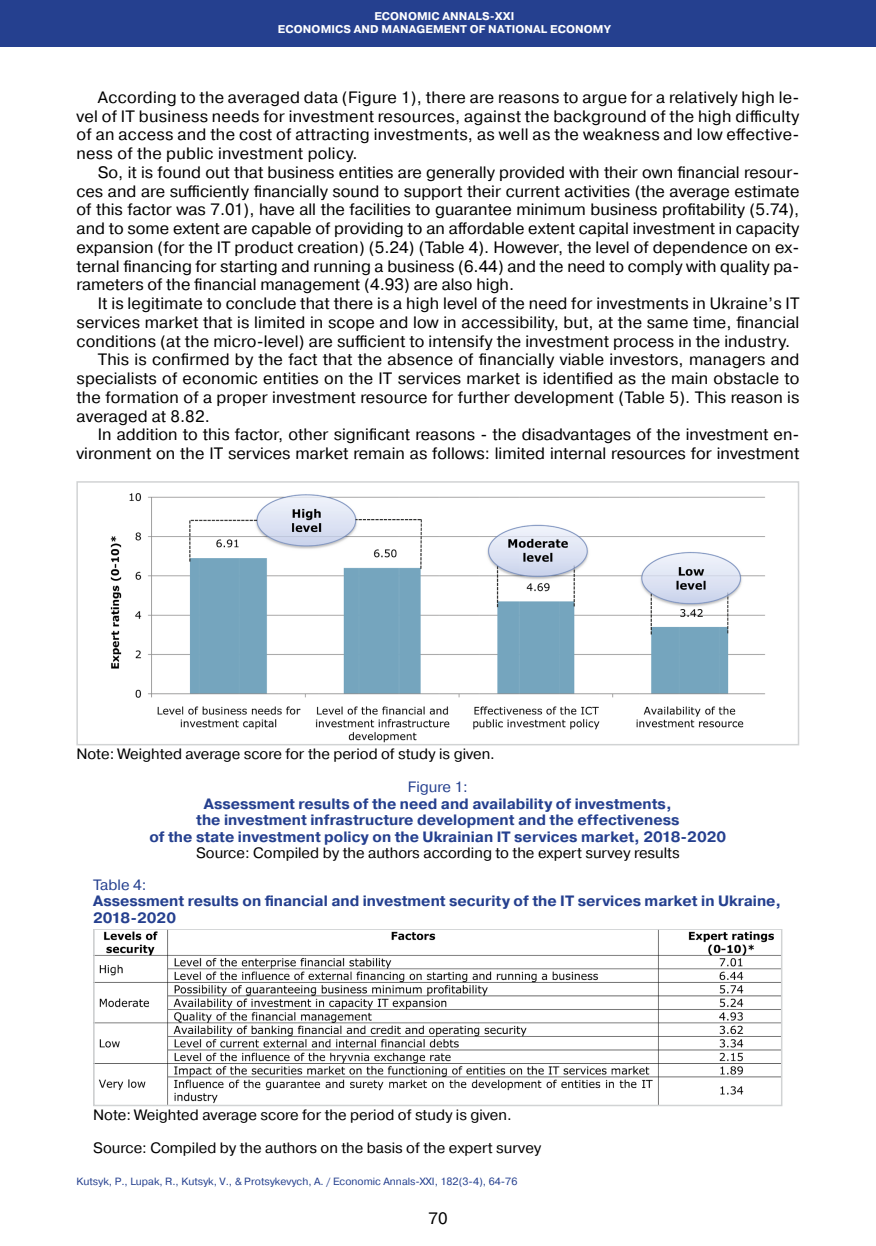
<style>
.page{position:relative;width:876px;height:1246px;background:#fff}
.page>*{position:absolute;margin:0;border:0;box-sizing:border-box;transform-origin:0 0}
.Абзац_2019{font:16.5px/18.8px "Pragmatica";color:#000;text-align:justify}
.Абзац_2019-2{font:16.5px/18.8px "Pragmatica";letter-spacing:.02em;color:#000}
.Таблицы___рисунки_ша{font:700 15px/16.5px "Pragmatica";color:#25408f}
.Таблицы__рисунки__по{font:15px "Pragmatica";color:#000}
.Таблицы___рисунки_ша-2{font:15px "Pragmatica";color:#25408f}
.Посада_2016{font:700 11.25px "Pragmatica";letter-spacing:.01em;color:#fff}
.Нижний_колонтитул_20{font:10.5px "Pragmatica";color:#25408f}
</style>
<div class="page">
<div style="left:0;top:0;width:876px;height:47px;background:#25408f"></div>
<img style="left:96px;top:931px;width:683px;height:172px">
<div style="left:93px;top:928px;width:689px;height:178px;border:2px solid #d1d3d4"></div>
<img style="left:110px;top:493px;width:655px;height:249px">
<div style="left:76px;top:481px;width:723px;height:264px;border:2px solid #d1d3d4"></div>
<p class="Посада_2016" style="left:374px;top:9px;width:142px">ECONOMIC ANNALS-XXI</p>
<p class="Посада_2016" style="left:278px;top:22px;width:334px">ECONOMICS AND MANAGEMENT OF NATIONAL ECONOMY</p>
<p class="Абзац_2019-2" style="left:77px;top:88px;width:724px;text-indent:21px">According to the averaged data (Figure 1), there are reasons to argue for a relatively high le&shy;vel of IT business needs for investment resources, against the background of the high difficulty of an access and the cost of attracting investments, as well as the weakness and low effective&shy;ness of the public investment policy.</p>
<p class="Абзац_2019" style="left:77px;top:163px;width:724px;text-align:left;text-indent:21px">So, it is found out that business entities are generally provided with their own financial resour&shy;ces and are sufficiently financially sound to support their current activities (the average estimate of this factor was 7.01), have all the facilities to guarantee minimum business profitability (5.74), and to some extent are capable of providing to an affordable extent capital investment in capacity expansion (for the IT product creation) (5.24) (Table 4). However, the level of dependence on ex&shy;ternal financing for starting and running a business (6.44) and the need to comply with quality pa&shy;rameters of the financial management (4.93) are also high.</p>
<p class="Абзац_2019" style="left:77px;top:294px;width:724px;text-indent:21px">It is legitimate to conclude that there is a high level of the need for investments in Ukraine’s IT services market that is limited in scope and low in accessibility, but, at the same time, financial conditions (at the micro-level) are sufficient to intensify the investment process in the industry.</p>
<p class="Абзац_2019" style="left:77px;top:351px;width:724px;text-indent:21px">This is confirmed by the fact that the absence of financially viable investors, managers and specialists of economic entities on the IT services market is identified as the main obstacle to the formation of a proper investment resource for further development (Table 5). This reason is averaged at 8.82.</p>
<p class="Абзац_2019" style="left:77px;top:426px;width:724px;text-align:right">In addition to this factor, other significant reasons - the disadvantages of the investment en&shy;vironment on the IT services market remain as follows: limited internal resources for investment</p>
<p class="Таблицы__рисунки__по" style="left:76px;top:745px;width:420px">Note: Weighted average score for the period of study is given.</p>
<p class="Таблицы___рисунки_ша-2" style="left:408px;top:778px;width:61px">Figure 1:</p>
<p class="Таблицы___рисунки_ша" style="left:204px;top:796px;width:469px">Assessment results of the need and availability of investments,</p>
<p class="Таблицы___рисунки_ша" style="left:196px;top:812px;width:485px">the investment infrastructure development and the effectiveness</p>
<p class="Таблицы___рисунки_ша" style="left:149px;top:829px;width:578px">of the state investment policy on the Ukrainian IT services market, 2018-2020</p>
<p class="Таблицы__рисунки__по" style="left:196px;top:844px;width:485px">Source: Compiled by the authors according to the expert survey results</p>
<p class="Таблицы___рисунки_ша-2" style="left:93px;top:875px;width:55px">Table 4:</p>
<p class="Таблицы___рисунки_ша" style="left:93px;top:893px;width:690px">Assessment results on financial and investment security of the IT services market in Ukraine,<br>2018-2020</p>
<p class="Таблицы__рисунки__по" style="left:93px;top:1106px;width:420px">Note: Weighted average score for the period of study is given.</p>
<p class="Таблицы__рисунки__по" style="left:93px;top:1139px;width:450px">Source: Compiled by the authors on the basis of the expert survey</p>
<p class="Нижний_колонтитул_20" style="left:77px;top:1174px;width:442px">Kutsyk, P., Lupak, R., Kutsyk, V., &amp; Protsykevych, A. / Economic Annals-XXI, 182(3-4), 64-76</p>
<p class="Абзац_2019" style="left:428px;top:1210px;width:21px">70</p>
</div>
